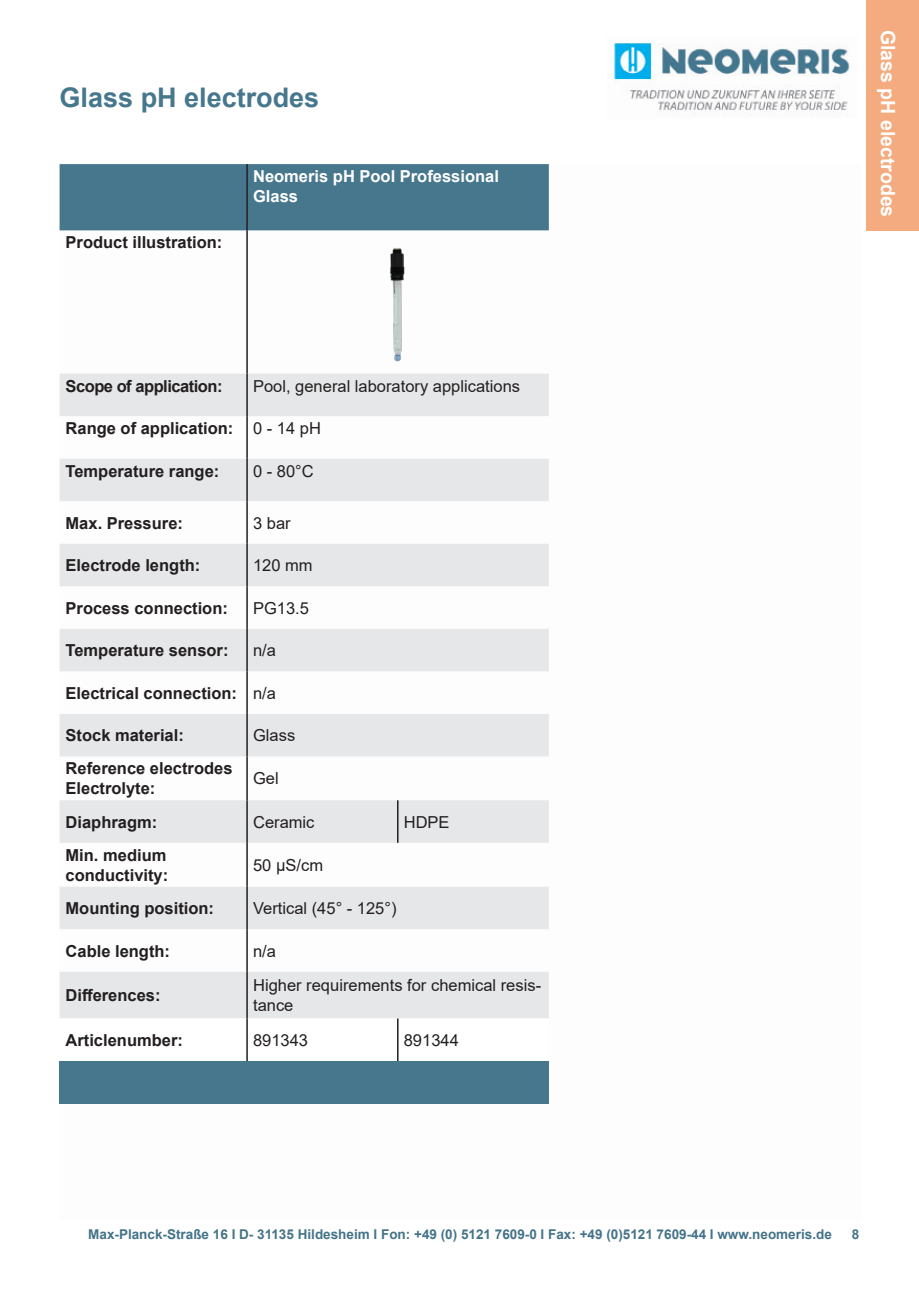
<style>
.page{position:relative;width:919px;height:1289px;background:#fff}
.page>*{position:absolute;margin:0;border:0;box-sizing:border-box;transform-origin:0 0}
.Überschrift_links{font:700 27px "Arial";color:#46778d}
.t1{font:700 19.5px "Arial";color:#fff}
.t2{font:700 16.5px/19.8px "Arial";color:#231f20}
.t3{font:16.5px/19.8px "Arial";color:#231f20}
.t4{font:700 16.5px/19.8px "Arial";color:#fff}
.t5{font:700 16.5px "Arial";letter-spacing:-.03em;color:#231f20}
.t6{font:700 13.5px "Arial";color:#447389}
</style>
<div class="page">
<img style="left:614px;top:43px;width:236px;height:73px">
<div style="left:60px;top:164px;width:489px;height:66px;background:#46778d"></div>
<svg style="left:60px;top:373px;width:489px;height:645px;fill:#e6e7e9"></svg>
<div style="left:60px;top:1060px;width:489px;height:43px;background:#46778d"></div>
<hr style="left:246px;top:164px;width:2px;height:66px;background:#231f20">
<hr style="left:246px;top:230px;width:2px;height:143px;background:#231f20">
<hr style="left:246px;top:373px;width:2px;height:43px;background:#231f20">
<hr style="left:246px;top:416px;width:2px;height:42px;background:#231f20">
<hr style="left:246px;top:458px;width:2px;height:43px;background:#231f20">
<hr style="left:246px;top:501px;width:2px;height:42px;background:#231f20">
<hr style="left:246px;top:543px;width:2px;height:43px;background:#231f20">
<hr style="left:246px;top:586px;width:2px;height:43px;background:#231f20">
<hr style="left:246px;top:629px;width:2px;height:42px;background:#231f20">
<hr style="left:246px;top:671px;width:2px;height:43px;background:#231f20">
<hr style="left:246px;top:714px;width:2px;height:42px;background:#231f20">
<hr style="left:246px;top:756px;width:2px;height:44px;background:#231f20">
<hr style="left:246px;top:800px;width:2px;height:42px;background:#231f20">
<hr style="left:397px;top:800px;width:1px;height:42px;background:#231f20">
<hr style="left:246px;top:842px;width:2px;height:44px;background:#231f20">
<hr style="left:246px;top:886px;width:2px;height:43px;background:#231f20">
<hr style="left:246px;top:929px;width:2px;height:42px;background:#231f20">
<hr style="left:246px;top:971px;width:2px;height:47px;background:#231f20">
<hr style="left:246px;top:1018px;width:2px;height:42px;background:#231f20">
<hr style="left:397px;top:1018px;width:1px;height:42px;background:#231f20">
<img style="left:390px;top:248px;width:15px;height:114px">
<div style="left:866px;top:0;width:52px;height:230px;background:#f4ab7f"></div>
<p class="Überschrift_links" style="left:60px;top:79px;width:261px">Glass pH electrodes</p>
<p class="t2" style="left:66px;top:233px;width:158px">Product illustration:</p>
<p class="t4" style="left:253px;top:167px;width:247px">Neomeris pH Pool Professional<br>Glass</p>
<p class="t5" style="left:66px;top:374px;width:158px">Scope of application:</p>
<p class="t3" style="left:253px;top:376px;width:268px">Pool, general laboratory applications</p>
<p class="t2" style="left:66px;top:418px;width:169px">Range of application:</p>
<p class="t3" style="left:253px;top:418px;width:69px">0 - 14 pH</p>
<p class="t2" style="left:66px;top:461px;width:155px">Temperature range:</p>
<p class="t3" style="left:253px;top:461px;width:62px">0 - 80°C</p>
<p class="t2" style="left:66px;top:513px;width:119px">Max. Pressure:</p>
<p class="t3" style="left:253px;top:512px;width:39px">3 bar</p>
<p class="t2" style="left:66px;top:555px;width:136px">Electrode length:</p>
<p class="t3" style="left:253px;top:555px;width:61px">120 mm</p>
<p class="t2" style="left:66px;top:598px;width:164px">Process connection:</p>
<p class="t3" style="left:253px;top:597px;width:57px">PG13.5</p>
<p class="t2" style="left:66px;top:640px;width:164px">Temperature sensor:</p>
<p class="t3" style="left:253px;top:640px;width:24px">n/a</p>
<p class="t2" style="left:66px;top:683px;width:173px">Electrical connection:</p>
<p class="t3" style="left:253px;top:683px;width:24px">n/a</p>
<p class="t2" style="left:66px;top:725px;width:120px">Stock material:</p>
<p class="t3" style="left:253px;top:725px;width:44px">Glass</p>
<p class="t2" style="left:66px;top:759px;width:168px">Reference electrodes<br>Electrolyte:</p>
<p class="t3" style="left:253px;top:768px;width:27px">Gel</p>
<p class="t2" style="left:66px;top:812px;width:93px">Diaphragm:</p>
<p class="t3" style="left:253px;top:811px;width:63px">Ceramic</p>
<p class="t3" style="left:404px;top:811px;width:47px">HDPE</p>
<p class="t2" style="left:66px;top:845px;width:102px">Min. medium</p>
<p class="t2" style="left:66px;top:865px;width:104px">conductivity:</p>
<p class="t3" style="left:253px;top:855px;width:72px">50 µS/cm</p>
<p class="t2" style="left:66px;top:898px;width:150px">Mounting position:</p>
<p class="t3" style="left:253px;top:898px;width:145px">Vertical (45° - 125°)</p>
<p class="t2" style="left:66px;top:941px;width:106px">Cable length:</p>
<p class="t3" style="left:253px;top:940px;width:24px">n/a</p>
<p class="t2" style="left:66px;top:985px;width:96px">Differences:</p>
<p class="t3" style="left:253px;top:975px;width:289px">Higher requirements for chemical resis&shy;tance</p>
<p class="t2" style="left:66px;top:1030px;width:119px">Articlenumber:</p>
<p class="t3" style="left:253px;top:1029px;width:57px">891343</p>
<p class="t3" style="left:404px;top:1029px;width:57px">891344</p>
<p class="t1" style="left:901px;top:30px;width:189px;rotate:90deg">Glass pH electrodes</p>
<p class="t6" style="left:88px;top:1224px;width:745px">Max-Planck-Straße 16 I D- 31135 Hildesheim I Fon: +49 (0) 5121 7609-0 I Fax: +49 (0)5121 7609-44 I www.neomeris.de</p>
<p class="t6" style="left:851px;top:1224px;width:9px">8</p>
</div>
